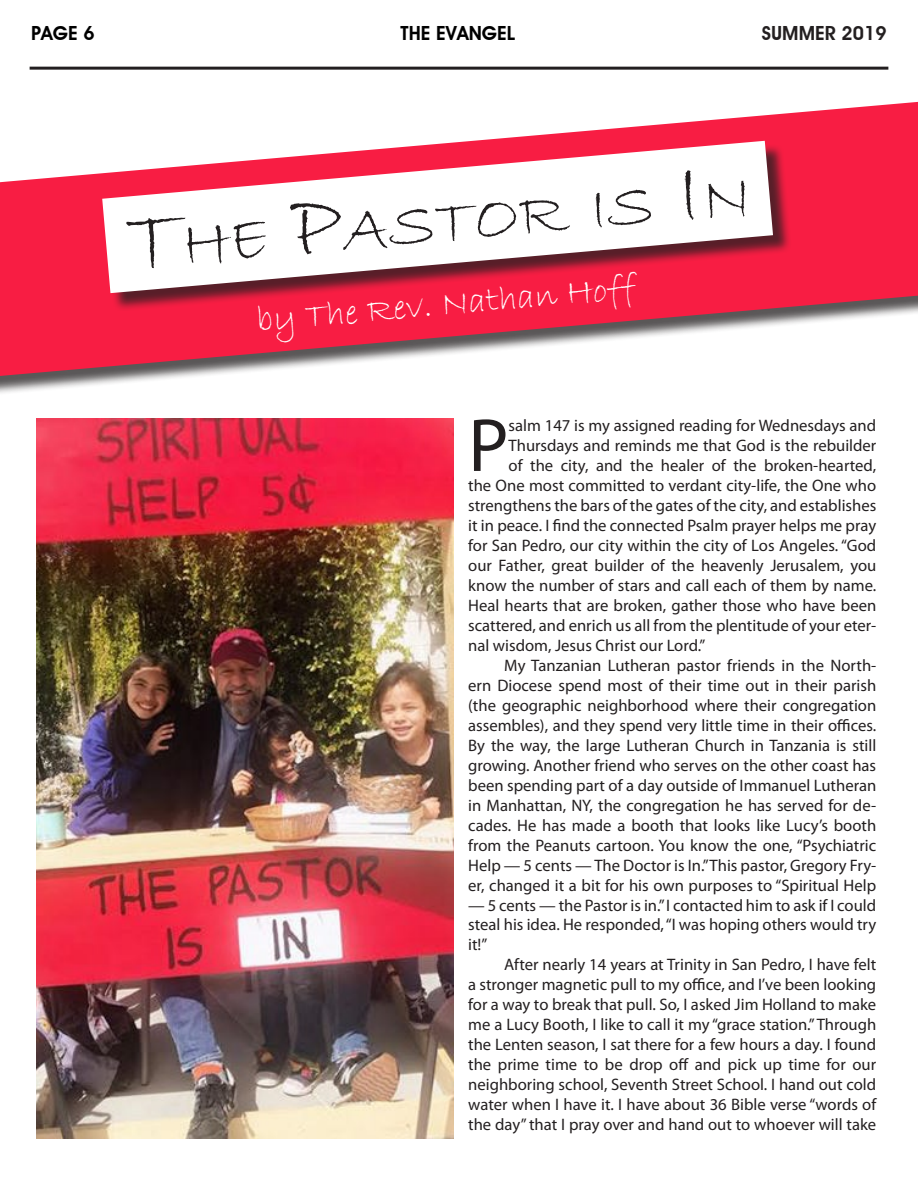
<style>
.page{position:relative;width:918px;height:1188px;background:#fff}
.page>*{position:absolute;margin:0;border:0;box-sizing:border-box;transform-origin:0 0}
.t1{font:75.9px "Myriad Pro";color:#231f20}
.t2{font:65.1px "Bradley Hand ITC";color:#231f20}
.t3{font:36px "Bradley Hand ITC";color:#fff}
.t4{font:600 19.5px "Advantage";color:#000}
.t5{font:600 19.5px "Advantage";color:#231f20}
.t6{font:16.65px/20px "Myriad Pro";color:#231f20;text-align:justify}
.s1{font-size:93px}
</style>
<div class="page">
<hr style="left:30px;top:67px;width:858px;height:3px;background:#231f20">
<img style="left:37px;top:418px;width:416px;height:720px">
<div style="left:0;top:101px;width:918px;height:302px;background:#231f20;opacity:.75"></div>
<svg style="left:0;top:102px;width:918px;height:274px"></svg>
<div style="left:104px;top:143px;width:694px;height:175px;background:#231f20;opacity:.75"></div>
<svg style="left:102px;top:141px;width:671px;height:152px"></svg>
<p class="t4" style="left:31px;top:21px;width:65px">PAGE 6</p>
<p class="t4" style="left:401px;top:21px;width:116px">THE EVANGEL</p>
<p class="t5" style="left:762px;top:21px;width:126px">SUMMER 2019</p>
<h2 class="t2" style="left:123px;top:208px;width:628px;rotate:-5deg"><span class="s1">T</span>he <span class="s1">P</span>astor is <span class="s1">I</span>n</h2>
<h3 class="t3" style="left:255px;top:297px;width:382px;rotate:-5deg">by The Rev. Nathan Hoff</h3>
<h1 class="t1" style="left:468px;top:399px;width:42px">P</h1>
<p class="t6" style="left:509px;top:415px;width:369px">salm 147 is my assigned reading for Wednesdays and</p>
<p class="t6" style="left:509px;top:435px;width:369px">Thursdays and reminds me that God is the rebuilder</p>
<p class="t6" style="left:509px;top:455px;width:369px">of the city, and the healer of the broken-hearted,</p>
<p class="t6" style="left:468px;top:475px;width:410px">the One most committed to verdant city-life, the One who</p>
<p class="t6" style="left:468px;top:495px;width:410px">strengthens the bars of the gates of the city, and establishes</p>
<p class="t6" style="left:468px;top:515px;width:410px">it in peace. I find the connected Psalm prayer helps me pray</p>
<p class="t6" style="left:468px;top:535px;width:410px">for San Pedro, our city within the city of Los Angeles. “God</p>
<p class="t6" style="left:468px;top:555px;width:410px">our Father, great builder of the heavenly Jerusalem, you</p>
<p class="t6" style="left:468px;top:575px;width:410px">know the number of stars and call each of them by name.</p>
<p class="t6" style="left:468px;top:595px;width:410px">Heal hearts that are broken, gather those who have been</p>
<p class="t6" style="left:468px;top:615px;width:410px">scattered, and enrich us all from the plentitude of your eter-</p>
<p class="t6" style="left:468px;top:635px;width:239px">nal wisdom, Jesus Christ our Lord.”</p>
<p class="t6" style="left:504px;top:655px;width:374px">My Tanzanian Lutheran pastor friends in the North-</p>
<p class="t6" style="left:468px;top:675px;width:410px">ern Diocese spend most of their time out in their parish</p>
<p class="t6" style="left:468px;top:695px;width:410px">(the geographic neighborhood where their congregation</p>
<p class="t6" style="left:468px;top:715px;width:410px">assembles), and they spend very little time in their offices.</p>
<p class="t6" style="left:468px;top:735px;width:410px">By the way, the large Lutheran Church in Tanzania is still</p>
<p class="t6" style="left:468px;top:755px;width:410px">growing. Another friend who serves on the other coast has</p>
<p class="t6" style="left:468px;top:775px;width:410px">been spending part of a day outside of Immanuel Lutheran</p>
<p class="t6" style="left:468px;top:795px;width:410px">in Manhattan, NY, the congregation he has served for de-</p>
<p class="t6" style="left:468px;top:815px;width:410px">cades. He has made a booth that looks like Lucy’s booth</p>
<p class="t6" style="left:468px;top:835px;width:410px">from the Peanuts cartoon. You know the one, “Psychiatric</p>
<p class="t6" style="left:468px;top:855px;width:410px">Help — 5 cents — The Doctor is In.” This pastor, Gregory Fry-</p>
<p class="t6" style="left:468px;top:875px;width:410px">er, changed it a bit for his own purposes to “Spiritual Help</p>
<p class="t6" style="left:468px;top:895px;width:410px">— 5 cents — the Pastor is in.” I contacted him to ask if I could steal his idea. He responded, “I was hoping others would try it!”</p>
<p class="t6" style="left:468px;top:955px;width:410px;text-indent:36px">After nearly 14 years at Trinity in San Pedro, I have felt a stronger magnetic pull to my office, and I’ve been looking for a way to break that pull. So, I asked Jim Holland to make me a Lucy Booth, I like to call it my “grace station.” Through the Lenten season, I sat there for a few hours a day. I found the prime time to be drop off and pick up time for our neighboring school, Seventh Street School. I hand out cold water when I have it. I have about 36 Bible verse “words of the day” that I pray over and hand out to whoever will take</p>
</div>
